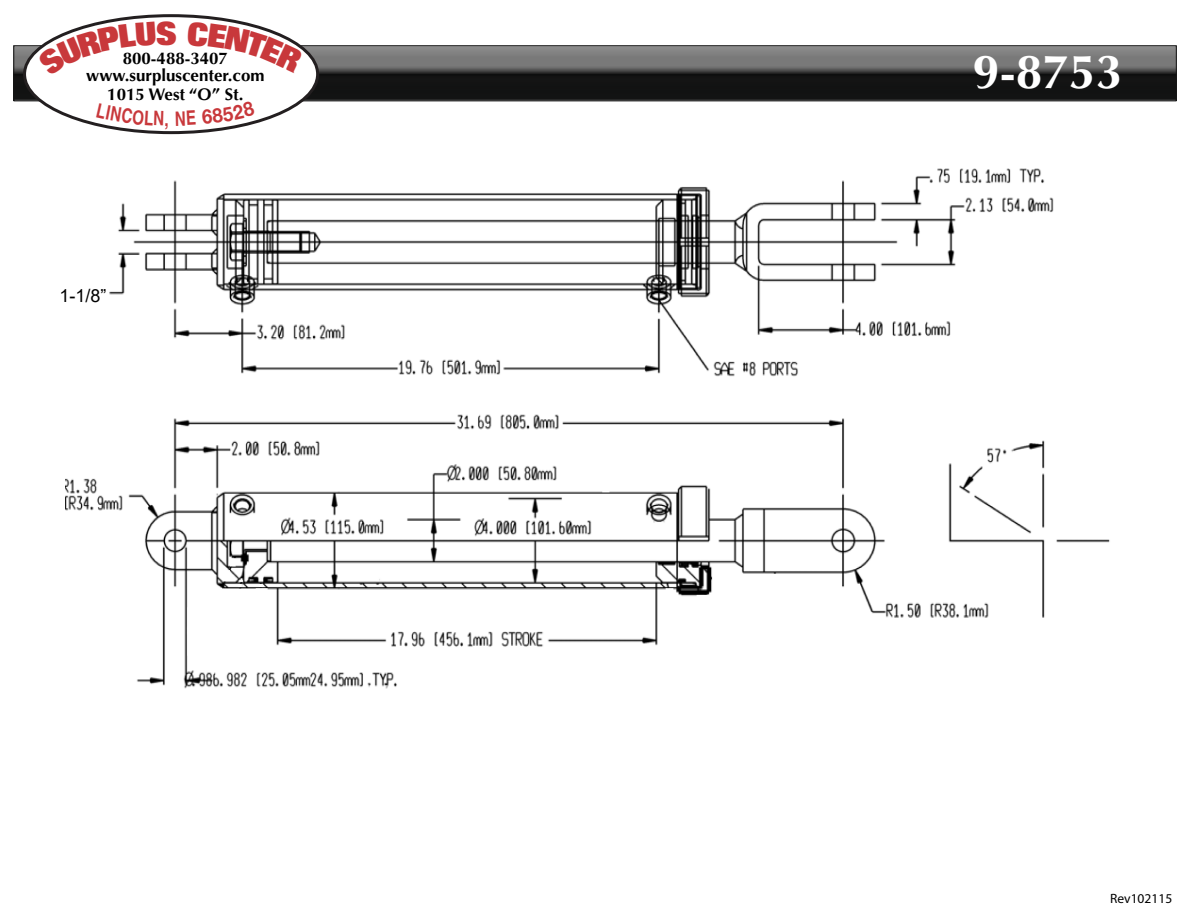
<style>
.page{position:relative;width:1188px;height:918px;background:#fff}
.page>*{position:absolute;margin:0;border:0;box-sizing:border-box;transform-origin:0 0}
.t1{font:700 48px "Optima LT Std";color:#fff}
.t2{font:18px "Arial";color:#000}
.t3{font:700 16.95px/16.4px "Optima LT Std";color:#010101;text-align:center}
.t4{font:13.5px "Myriad Pro";color:#000}
</style>
<div class="page">
<svg style="left:14px;top:46px;width:1162px;height:55px;background:#434343"></svg>
<div style="left:25px;top:16px;width:293px;height:117px;background:#fff;border-radius:50%"></div>
<div style="left:23px;top:14px;width:296px;height:120px;border:3px solid #231f20;border-radius:50%"></div>
<img style="left:65px;top:168px;width:1045px;height:521px">
<svg style="left:37px;top:21px;width:84px;height:32px"></svg>
<svg style="left:221px;top:21px;width:83px;height:31px"></svg>
<svg style="left:96px;top:122px;width:42px;height:7px"></svg>
<svg style="left:233px;top:120px;width:22px;height:5px"></svg>
<p class="t3" style="left:86px;top:51px;width:180px">800-488-3407 www.surpluscenter.com</p>
<p class="t3" style="left:107px;top:86px;width:138px">1015 West “O” St.</p>
<p class="t2" style="left:59px;top:283px;width:49px">1-1/8”</p>
<h1 class="t1" style="left:973px;top:44px;width:151px">9-8753</h1>
<p class="t4" style="left:1110px;top:890px;width:64px">Rev102115</p>
</div>
